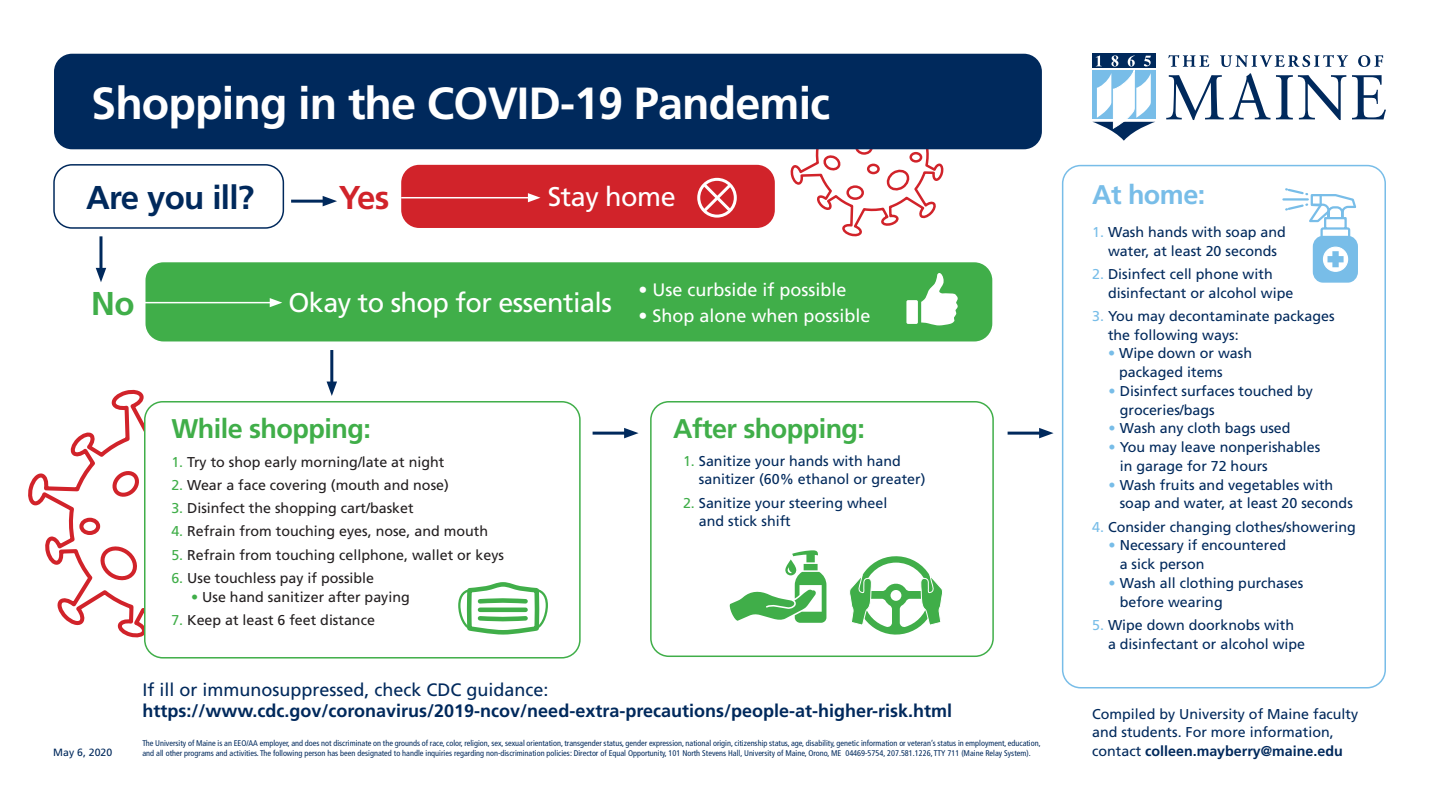
<style>
.page{position:relative;width:1440px;height:810px;background:#fff}
.page>*{position:absolute;margin:0;border:0;box-sizing:border-box;transform-origin:0 0}
.t1{font:700 45px "Frutiger";letter-spacing:-.02em;color:#fff}
.t2{font:700 33px "Frutiger";letter-spacing:-.02em;color:#00295c}
.t3{font:700 33px "Frutiger";color:#d1232a}
.t4{font:700 33px "Frutiger";color:#40ae49}
.t5{font:27px "Frutiger";letter-spacing:-.02em;color:#fff}
.t6{font:700 27px "Frutiger";letter-spacing:-.02em;color:#40ae49}
.t7{font:700 27px "Frutiger";letter-spacing:-.02em;color:#78bde8}
.t8{font:700 18px "Frutiger";color:#00295c}
.t9{font:18px "Frutiger";color:#fff}
.t10{font:18px "Frutiger";color:#00295c}
.t11{font:14.25px/18.8px "Frutiger";color:#00295c}
.t12{font:14.25px "Frutiger";color:#231f20}
.t13{font:700 14.25px "Frutiger";color:#00295c}
.t14{font:10.5px "Frutiger";color:#00295c}
.t15{font:condensed 8.25px/9.9px "Frutiger";color:#00295c}
.s1{color:#40ae49}
.s2{color:#78bde8}
.s3{font-weight:400}
</style>
<div class="page">
<svg style="left:28px;top:389px;width:130px;height:267px"></svg>
<svg style="left:789px;top:149px;width:166px;height:88px"></svg>
<div style="left:54px;top:54px;width:988px;height:95px;background:#00295c;border-radius:18px"></div>
<div style="left:1062px;top:165px;width:324px;height:524px;border:2px solid #78bde8;border-radius:18px"></div>
<div style="left:401px;top:165px;width:374px;height:63px;background:#d1232a;border-radius:18px"></div>
<div style="left:145px;top:262px;width:847px;height:79px;background:#40ae49;border-radius:18px"></div>
<svg style="left:1166px;top:75px;width:57px;height:45px"></svg>
<svg style="left:1229px;top:73px;width:41px;height:46px"></svg>
<svg style="left:1276px;top:75px;width:70px;height:45px"></svg>
<svg style="left:1352px;top:75px;width:34px;height:44px"></svg>
<svg style="left:1168px;top:55px;width:41px;height:12px"></svg>
<svg style="left:1220px;top:55px;width:128px;height:12px"></svg>
<svg style="left:1358px;top:55px;width:25px;height:12px"></svg>
<div style="left:1092px;top:54px;width:63px;height:14px;background:#00295c"></div>
<svg style="left:1092px;top:55px;width:63px;height:86px"></svg>
<div style="left:53px;top:164px;width:231px;height:65px;border:2px solid #00295c;border-radius:18px"></div>
<hr style="left:143px;top:302px;width:129px;height:1px;background:#fff">
<svg style="left:270px;top:298px;width:12px;height:9px"></svg>
<hr style="left:291px;top:200px;width:36px;height:3px;background:#00295c">
<svg style="left:323px;top:196px;width:14px;height:10px"></svg>
<hr style="left:99px;top:236px;width:3px;height:37px;background:#00295c">
<svg style="left:96px;top:268px;width:10px;height:14px"></svg>
<hr style="left:330px;top:350px;width:3px;height:36px;background:#00295c">
<svg style="left:326px;top:382px;width:11px;height:14px"></svg>
<hr style="left:592px;top:432px;width:37px;height:3px;background:#00295c">
<svg style="left:624px;top:428px;width:14px;height:10px"></svg>
<hr style="left:1007px;top:432px;width:37px;height:3px;background:#00295c">
<svg style="left:1039px;top:428px;width:14px;height:10px"></svg>
<div style="left:145px;top:402px;width:435px;height:256px;background:#fff;border-radius:18px"></div>
<div style="left:144px;top:401px;width:436px;height:258px;border:2px solid #40ae49;border-radius:18px"></div>
<div style="left:697px;top:178px;width:40px;height:40px;border:3px solid #fff;border-radius:50%"></div>
<svg style="left:699px;top:180px;width:35px;height:36px"></svg>
<svg style="left:921px;top:273px;width:37px;height:53px"></svg>
<div style="left:906px;top:300px;width:12px;height:24px;background:#fff;border-radius:2px"></div>
<div style="left:650px;top:401px;width:344px;height:256px;border:2px solid #40ae49;border-radius:18px"></div>
<svg style="left:458px;top:582px;width:90px;height:53px"></svg>
<svg style="left:849px;top:556px;width:93px;height:79px"></svg>
<div style="left:1314px;top:237px;width:42px;height:44px;background:#78bde8;border-radius:9px"></div>
<div style="left:1312px;top:236px;width:46px;height:47px;border:3px solid #78bde8;border-radius:9px"></div>
<svg style="left:1286px;top:188px;width:70px;height:51px"></svg>
<hr style="left:1283px;top:198px;width:24px;height:3px;background:#78bde8">
<div style="left:1323px;top:247px;width:24px;height:24px;background:#fff;border-radius:50%"></div>
<div style="left:1323px;top:247px;width:25px;height:25px;border:1px solid #fff;border-radius:50%"></div>
<svg style="left:1327px;top:251px;width:16px;height:16px"></svg>
<svg style="left:729px;top:550px;width:97px;height:73px"></svg>
<hr style="left:401px;top:197px;width:129px;height:1px;background:#fff">
<svg style="left:528px;top:193px;width:12px;height:9px"></svg>
<h1 class="t1" style="left:91px;top:77px;width:740px">Shopping in the COVID-19 Pandemic</h1>
<h2 class="t2" style="left:86px;top:178px;width:170px">Are you ill?</h2>
<h2 class="t3" style="left:339px;top:178px;width:52px">Yes</h2>
<h3 class="t5" style="left:548px;top:181px;width:129px">Stay home</h3>
<h2 class="t4" style="left:91px;top:285px;width:45px">No</h2>
<h3 class="t5" style="left:288px;top:287px;width:325px">Okay to shop for essentials</h3>
<p class="t9" style="left:638px;top:279px;width:210px">• Use curbside if possible</p>
<p class="t9" style="left:638px;top:305px;width:234px">• Shop alone when possible</p>
<h3 class="t6" style="left:171px;top:413px;width:201px">While shopping:</h3>
<h3 class="t6" style="left:673px;top:413px;width:193px">After shopping:</h3>
<p class="t12" style="left:171px;top:453px;width:274px"><span class="s1">1.</span> Try to shop early morning/late at night</p>
<p class="t12" style="left:171px;top:476px;width:279px"><span class="s1">2.</span> Wear a face covering (mouth and nose)</p>
<p class="t12" style="left:171px;top:500px;width:244px"><span class="s1">3.</span> Disinfect the shopping cart/basket</p>
<p class="t12" style="left:171px;top:523px;width:318px"><span class="s1">4.</span> Refrain from touching eyes, nose, and mouth</p>
<p class="t12" style="left:171px;top:546px;width:334px"><span class="s1">5.</span> Refrain from touching cellphone, wallet or keys</p>
<p class="t12" style="left:171px;top:569px;width:204px"><span class="s1">6.</span> Use touchless pay if possible</p>
<p class="t12" style="left:191px;top:588px;width:220px"><span class="s1">•</span> Use hand sanitizer after paying</p>
<p class="t12" style="left:171px;top:611px;width:205px"><span class="s1">7.</span> Keep at least 6 feet distance</p>
<p class="t11" style="left:699px;top:451px;width:228px;text-indent:-16px"><span class="s1">1.</span> Sanitize your hands with hand sanitizer (60% ethanol or greater)</p>
<p class="t11" style="left:699px;top:493px;width:190px;text-indent:-16px"><span class="s1">2.</span> Sanitize your steering wheel and stick shift</p>
<h3 class="t7" style="left:1092px;top:179px;width:115px">At home:</h3>
<p class="t11" style="left:1092px;top:222px;width:195px;text-align:center"><span class="s2">1.</span> Wash hands with soap and water, at least 20 seconds</p>
<p class="t11" style="left:1108px;top:264px;width:187px;text-indent:-16px"><span class="s2">2.</span> Disinfect cell phone with disinfectant or alcohol wipe</p>
<p class="t11" style="left:1108px;top:306px;width:228px;text-indent:-16px"><span class="s2">3.</span> You may decontaminate packages the following ways:</p>
<p class="t11" style="left:1119px;top:344px;width:135px;text-indent:-11px"><span class="s2">•</span> Wipe down or wash packaged items</p>
<p class="t11" style="left:1119px;top:381px;width:195px;text-indent:-11px"><span class="s2">•</span> Disinfect surfaces touched by groceries/bags</p>
<p class="t11" style="left:1108px;top:419px;width:183px"><span class="s2">•</span> Wash any cloth bags used</p>
<p class="t11" style="left:1119px;top:438px;width:202px;text-indent:-11px"><span class="s2">•</span> You may leave nonperishables in garage for 72 hours</p>
<p class="t11" style="left:1119px;top:475px;width:235px;text-indent:-11px"><span class="s2">•</span> Wash fruits and vegetables with soap and water, at least 20 seconds</p>
<p class="t11" style="left:1092px;top:517px;width:265px"><span class="s2">4.</span> Consider changing clothes/showering</p>
<p class="t11" style="left:1119px;top:536px;width:168px;text-indent:-11px"><span class="s2">•</span> Necessary if encountered a sick person</p>
<p class="t11" style="left:1119px;top:573px;width:185px;text-indent:-11px"><span class="s2">•</span> Wash all clothing purchases before wearing</p>
<p class="t11" style="left:1108px;top:615px;width:199px;text-indent:-16px"><span class="s2">5.</span> Wipe down doorknobs with a disinfectant or alcohol wipe</p>
<p class="t10" style="left:142px;top:679px;width:408px">If ill or immunosuppressed, check CDC guidance:</p>
<p class="t8" style="left:142px;top:701px;width:811px">https://www.cdc.gov/coronavirus/2019-ncov/need-extra-precautions/people-at-higher-risk.html</p>
<p class="t11" style="left:1092px;top:704px;width:268px">Compiled by University of Maine faculty and students. For more information,</p>
<p class="t15" style="left:142px;top:738px;width:900px">The University of Maine is an EEO/AA employer, and does not discriminate on the grounds of race, color, religion, sex, sexual orientation, transgender status, gender expression, national origin, citizenship status, age, disability, genetic information or veteran’s status in employment, education, and all other programs and activities. The following person has been designated to handle inquiries regarding non-discrimination policies: Director of Equal Opportunity, 101 North Stevens Hall, University of Maine, Orono, ME 04469-5754, 207.581.1226, TTY 711 (Maine Relay System).</p>
<p class="t14" style="left:53px;top:746px;width:60px">May 6, 2020</p>
<p class="t13" style="left:1092px;top:743px;width:252px"><span class="s3">contact</span> colleen.mayberry@maine.edu</p>
</div>
